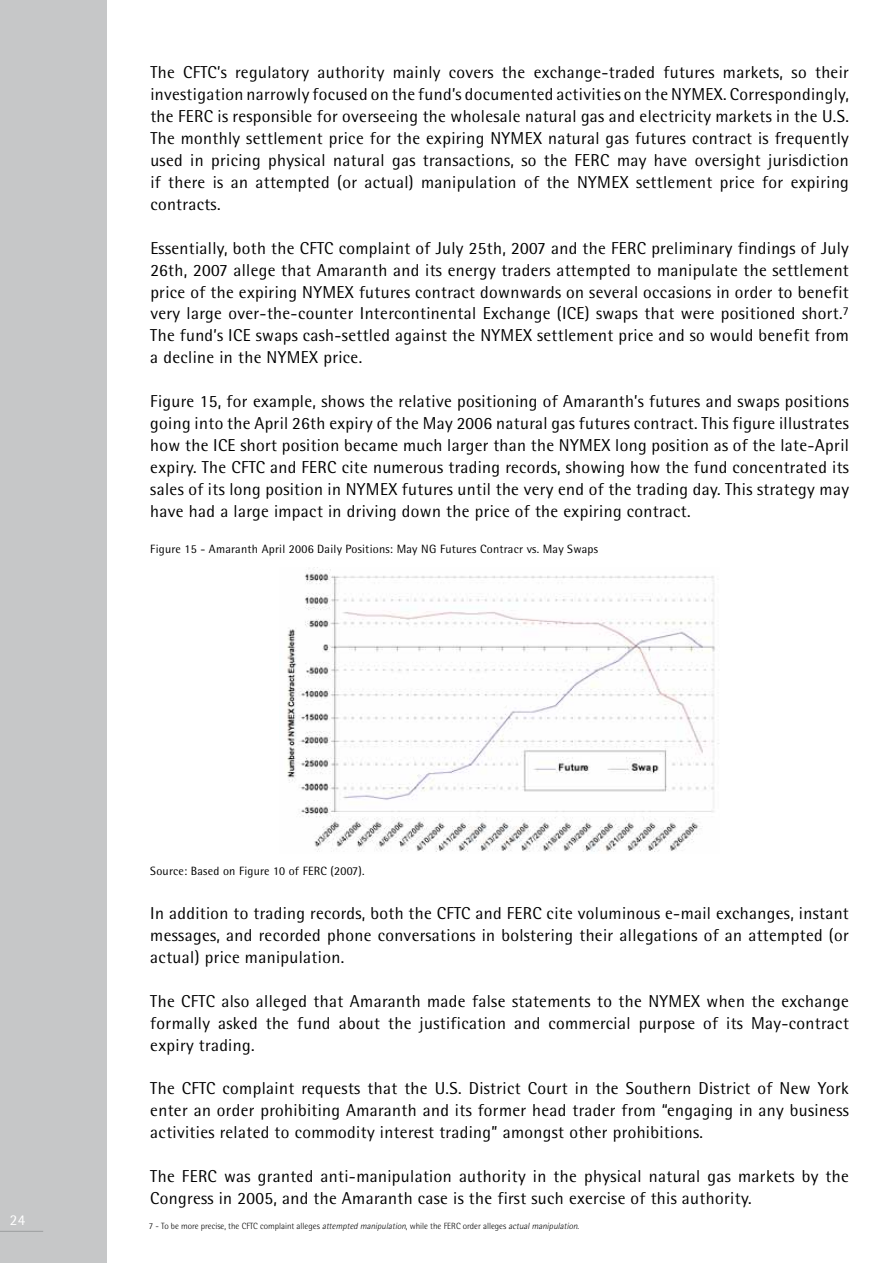
<style>
.page{position:relative;width:893px;height:1263px;background:#fff}
.page>*{position:absolute;margin:0;border:0;box-sizing:border-box;transform-origin:0 0}
.t1{font:17.25px/21.9px "Rotis Semi Sans";letter-spacing:.02em;color:#000;text-align:justify}
.t2{font:15px "Rotis Semi Sans";color:#fff}
.t3{font:12px "Rotis Semi Sans";letter-spacing:.02em;color:#000}
.t4{font:300 9px "Rotis Semi Sans";color:#000}
.s1{font-style:italic}
</style>
<div class="page">
<hr style="left:892px;top:0;width:1px;height:1263px;background:#c6c7c8">
<div style="left:0;top:0;width:106px;height:1263px;background:#c6c7c8"></div>
<hr style="left:0;top:1231px;width:43px;height:1px;background:#9c9e9f">
<img style="left:287px;top:567px;width:432px;height:285px">
<p class="t2" style="left:10px;top:1211px;width:17px">24</p>
<p class="t1" style="left:150px;top:62px;width:700px">The CFTC’s regulatory authority mainly covers the exchange-traded futures markets, so their investigation narrowly focused on the fund’s documented activities on the NYMEX. Correspondingly, the FERC is responsible for overseeing the wholesale natural gas and electricity markets in the U.S.<br>The monthly settlement price for the expiring NYMEX natural gas futures contract is frequently used in pricing physical natural gas transactions, so the FERC may have oversight jurisdiction if there is an attempted (or actual) manipulation of the NYMEX settlement price for expiring contracts.</p>
<p class="t1" style="left:150px;top:237px;width:700px">Essentially, both the CFTC complaint of July 25th, 2007 and the FERC preliminary findings of July 26th, 2007 allege that Amaranth and its energy traders attempted to manipulate the settlement price of the expiring NYMEX futures contract downwards on several occasions in order to benefit very large over-the-counter Intercontinental Exchange (ICE) swaps that were positioned short.<sup>7<br></sup>The fund’s ICE swaps cash-settled against the NYMEX settlement price and so would benefit from a decline in the NYMEX price.</p>
<p class="t1" style="left:150px;top:390px;width:700px">Figure 15, for example, shows the relative positioning of Amaranth’s futures and swaps positions going into the April 26th expiry of the May 2006 natural gas futures contract. This figure illustrates how the ICE short position became much larger than the NYMEX long position as of the late-April expiry. The CFTC and FERC cite numerous trading records, showing how the fund concentrated its sales of its long position in NYMEX futures until the very end of the trading day. This strategy may have had a large impact in driving down the price of the expiring contract.</p>
<p class="t3" style="left:150px;top:542px;width:449px">Figure 15 - Amaranth April 2006 Daily Positions: May NG Futures Contracr vs. May Swaps</p>
<p class="t3" style="left:150px;top:864px;width:216px">Source: Based on Figure 10 of FERC (2007).</p>
<p class="t1" style="left:150px;top:902px;width:700px">In addition to trading records, both the CFTC and FERC cite voluminous e-mail exchanges, instant messages, and recorded phone conversations in bolstering their allegations of an attempted (or actual) price manipulation.</p>
<p class="t1" style="left:150px;top:990px;width:700px">The CFTC also alleged that Amaranth made false statements to the NYMEX when the exchange formally asked the fund about the justification and commercial purpose of its May-contract expiry trading.</p>
<p class="t1" style="left:150px;top:1077px;width:700px">The CFTC complaint requests that the U.S. District Court in the Southern District of New York enter an order prohibiting Amaranth and its former head trader from “engaging in any business activities related to commodity interest trading” amongst other prohibitions.</p>
<p class="t1" style="left:150px;top:1165px;width:700px">The FERC was granted anti-manipulation authority in the physical natural gas markets by the<br>Congress in 2005, and the Amaranth case is the first such exercise of this authority.</p>
<p class="t4" style="left:149px;top:1220px;width:432px">7 - To be more precise, the CFTC complaint alleges <span class="s1">attempted manipulation</span>, while the FERC order alleges <span class="s1">actualmanipulation</span>.</p>
</div>
